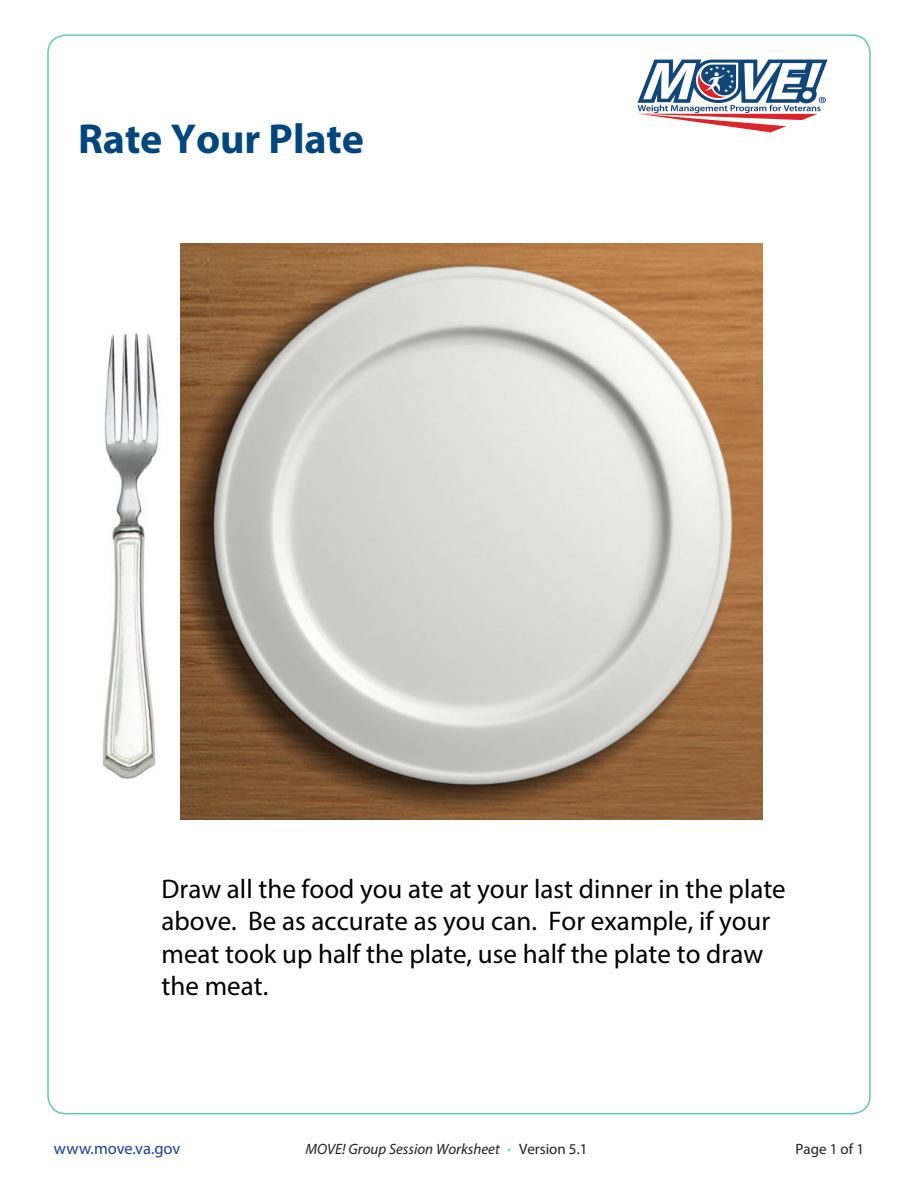
<style>
.page{position:relative;width:918px;height:1188px;background:#fff}
.page>*{position:absolute;margin:0;border:0;box-sizing:border-box;transform-origin:0 0}
.t1{font:700 42px "Myriad Pro";letter-spacing:-.005em;color:#00467e}
.t2{font:27px/32.4px "Myriad Pro";color:#000}
.t3{font:16.5px "Myriad Pro";color:#1b3f94}
.t4{font:italic 15px "Myriad Pro";color:#231f20}
.t5{font:15px "Myriad Pro";color:#231f20}
.s1{font-style:normal;color:#88d4e2}
.s2{font-style:normal}
</style>
<div class="page">
<img style="left:637px;top:59px;width:191px;height:74px">
<img style="left:180px;top:244px;width:582px;height:576px">
<img style="left:102px;top:332px;width:57px;height:447px">
<h2 class="t1" style="left:78px;top:111px;width:287px">Rate Your Plate</h2>
<p class="t2" style="left:162px;top:872px;width:626px">Draw all the food you ate at your last dinner in the plate above. Be as accurate as you can. For example, if your meat took up half the plate, use half the plate to draw the meat.</p>
<p class="t3" style="left:54px;top:1138px;width:128px">www.move.va.gov</p>
<p class="t4" style="left:305px;top:1139px;width:284px">MOVE! Group Session Worksheet <span class="s1">•</span> <span class="s2">Version 5.1</span></p>
<p class="t5" style="left:795px;top:1139px;width:70px">Page 1 of 1</p>
</div>
